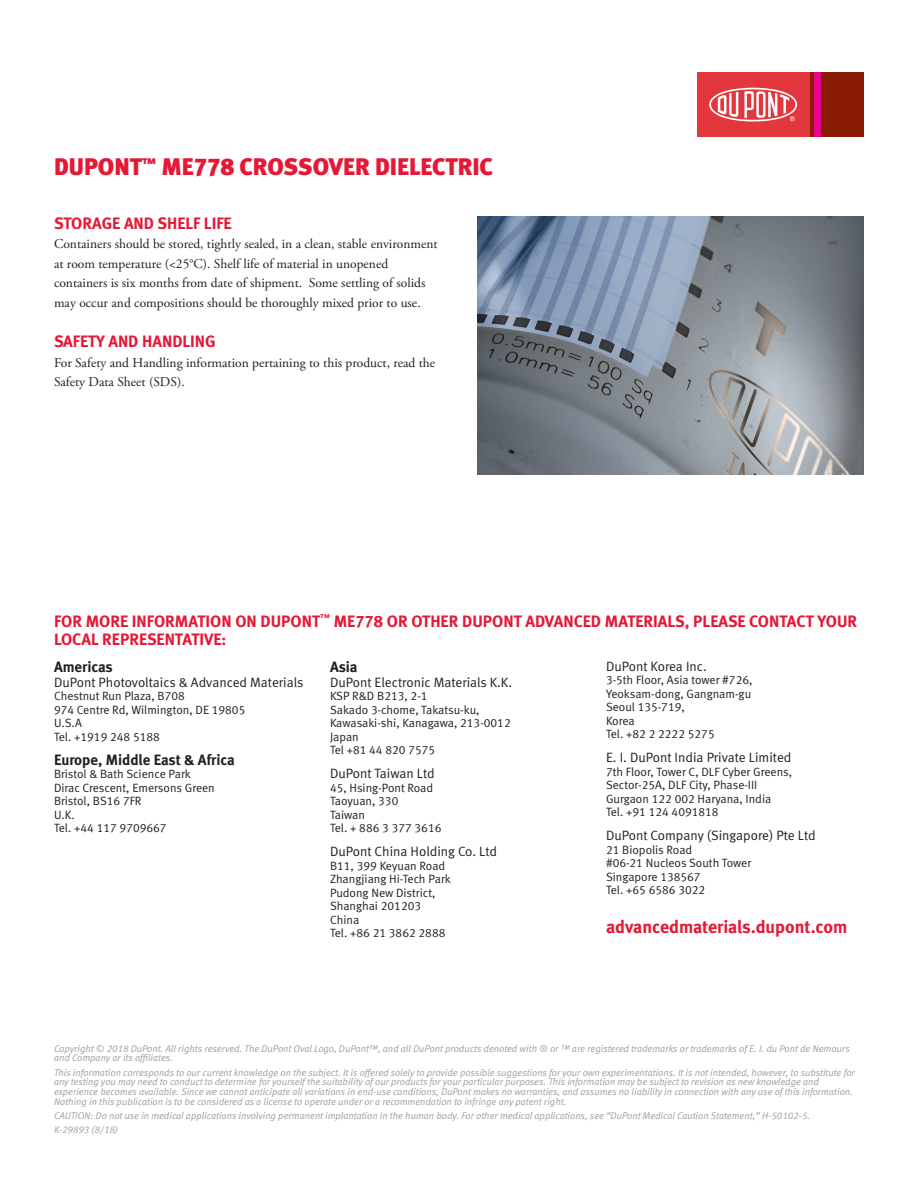
<style>
.page{position:relative;width:918px;height:1188px;background:#fff}
.page>*{position:absolute;margin:0;border:0;box-sizing:border-box;transform-origin:0 0}
.t1{font:24px "Meta Black LF";color:#e51836}
.t2{font:18px "Meta Bold LF";color:#e51836}
.t3{font:16.5px/18px "Meta Bold LF";color:#e51836}
.t4{font:15px "Meta Bold LF";color:#231f20}
.t5{font:13.5px/19.5px "Adobe Garamond Pro";color:#231f20}
.t6{font:13.5px "Meta Normal LF";color:#231f20}
.t7{font:12px/13.5px "Meta Normal LF";color:#231f20}
.t8{font:italic 9.75px/9.8px "Meta Normal LF";color:#9d9fa2}
</style>
<div class="page">
<div style="left:809px;top:72px;width:55px;height:65px;background:#891c02"></div>
<div style="left:814px;top:72px;width:7px;height:65px;background:#ed028c"></div>
<div style="left:697px;top:72px;width:112px;height:65px;background:#e1373d"></div>
<svg style="left:709px;top:88px;width:88px;height:34px"></svg>
<img style="left:477px;top:216px;width:387px;height:258px">
<h1 class="t1" style="left:54px;top:152px;width:440px">DUPONT<sup>™</sup> ME778 CROSSOVER DIELECTRIC</h1>
<h3 class="t3" style="left:54px;top:214px;width:179px">STORAGE AND SHELF LIFE</h3>
<p class="t5" style="left:54px;top:235px;width:385px">Containers should be stored, tightly sealed, in a clean, stable environment at room temperature (&lt;25°C). Shelf life of material in unopened containers is six months from date of shipment. Some settling of solids may occur and compositions should be thoroughly mixed prior to use.</p>
<h3 class="t3" style="left:54px;top:332px;width:163px">SAFETY AND HANDLING</h3>
<h3 class="t5" style="left:54px;top:353px;width:383px">For Safety and Handling information pertaining to this product, read the<br>Safety Data Sheet (SDS).</h3>
<h3 class="t3" style="left:54px;top:612px;width:805px">FOR MORE INFORMATION ON DUPONT<sup>™</sup> ME778 OR OTHER DUPONT ADVANCED MATERIALS, PLEASE CONTACT YOUR<br>LOCAL REPRESENTATIVE:</h3>
<h3 class="t4" style="left:54px;top:658px;width:60px">Americas</h3>
<h3 class="t6" style="left:54px;top:674px;width:251px">DuPont Photovoltaics &amp; Advanced Materials</h3>
<p class="t7" style="left:54px;top:689px;width:193px">Chestnut Run Plaza, B708<br>974 Centre Rd, Wilmington, DE 19805<br>U.S.A<br>Tel. +1919 248 5188</p>
<h3 class="t4" style="left:54px;top:751px;width:182px">Europe, Middle East &amp; Africa</h3>
<p class="t7" style="left:54px;top:767px;width:162px">Bristol &amp; Bath Science Park<br>Dirac Crescent, Emersons Green<br>Bristol, BS16 7FR<br>U.K.<br>Tel. +44 117 9709667</p>
<h3 class="t4" style="left:330px;top:658px;width:29px">Asia</h3>
<h3 class="t6" style="left:330px;top:674px;width:184px">DuPont Electronic Materials K.K.</h3>
<p class="t7" style="left:330px;top:689px;width:182px">KSP R&amp;D B213, 2-1<br>Sakado 3-chome, Takatsu-ku,<br>Kawasaki-shi, Kanagawa, 213-0012<br>Japan<br>Tel +81 44 820 7575</p>
<h3 class="t6" style="left:330px;top:766px;width:106px">DuPont Taiwan Ltd</h3>
<p class="t7" style="left:330px;top:781px;width:113px">45, Hsing-Pont Road<br>Taoyuan, 330<br>Taiwan<br>Tel. + 886 3 377 3616</p>
<h3 class="t6" style="left:330px;top:844px;width:169px">DuPont China Holding Co. Ltd</h3>
<p class="t7" style="left:330px;top:859px;width:122px">B11, 399 Keyuan Road<br>Zhangjiang Hi-Tech Park<br>Pudong New District,<br>Shanghai 201203<br>China<br>Tel. +86 21 3862 2888</p>
<h3 class="t6" style="left:606px;top:658px;width:102px">DuPont Korea Inc.</h3>
<p class="t7" style="left:606px;top:673px;width:148px">3-5th Floor, Asia tower #726,<br>Yeoksam-dong, Gangnam-gu<br>Seoul 135-719,<br>Korea<br>Tel. +82 2 2222 5275</p>
<h3 class="t6" style="left:606px;top:750px;width:187px">E. I. DuPont India Private Limited</h3>
<p class="t7" style="left:606px;top:765px;width:188px">7th Floor, Tower C, DLF Cyber Greens,<br>Sector-25A, DLF City, Phase-III<br>Gurgaon 122 002 Haryana, India<br>Tel. +91 124 4091818</p>
<h3 class="t6" style="left:606px;top:828px;width:211px">DuPont Company (Singapore) Pte Ltd</h3>
<p class="t7" style="left:606px;top:843px;width:147px">21 Biopolis Road<br>#06-21 Nucleos South Tower<br>Singapore 138567<br>Tel. +65 6586 3022</p>
<h2 class="t2" style="left:606px;top:916px;width:243px">advancedmaterials.dupont.com</h2>
<p class="t8" style="left:54px;top:1043px;width:797px">Copyright © 2018 DuPont. All rights reserved. The DuPont Oval Logo, DuPont™, and all DuPont products denoted with ® or ™ are registered trademarks or trademarks of E. I. du Pont de Nemours and Company or its affiliates.</p>
<p class="t8" style="left:54px;top:1067px;width:803px">This information corresponds to our current knowledge on the subject. It is offered solely to provide possible suggestions for your own experimentations. It is not intended, however, to substitute for any testing you may need to conduct to determine for yourself the suitability of our products for your particular purposes. This information may be subject to revision as new knowledge and experience becomes available. Since we cannot anticipate all variations in end-use conditions, DuPont makes no warranties, and assumes no liability in connection with any use of this information.<br>Nothing in this publication is to be considered as a license to operate under or a recommendation to infringe any patent right.</p>
<p class="t8" style="left:54px;top:1109px;width:758px;line-height:14.2px">CAUTION: Do not use in medical applications involving permanent implantation in the human body. For other medical applications, see “DuPont Medical Caution Statement,” H-50102-5.<br>K-29893 (8/18)</p>
</div>
